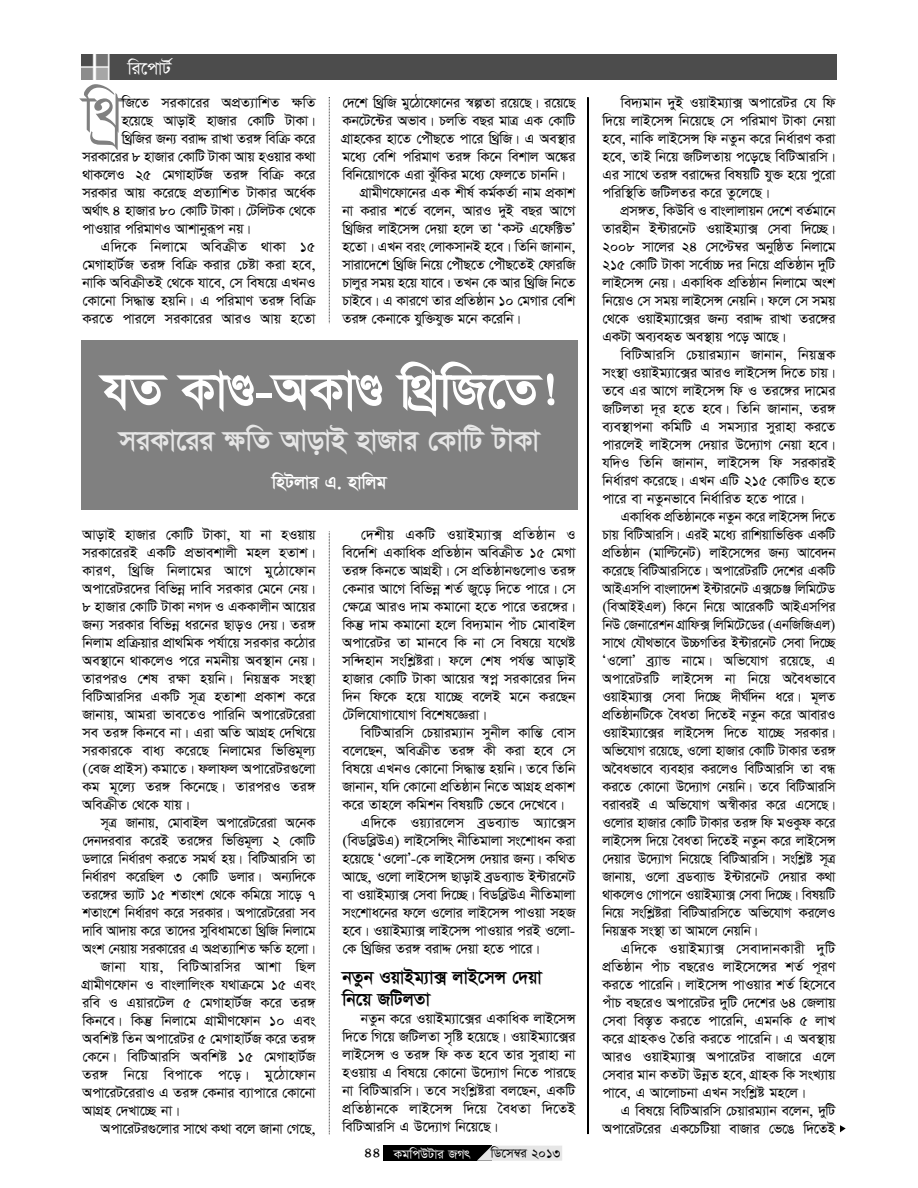
<style>
.page{position:relative;width:918px;height:1188px;background:#fff}
.page>*{position:absolute;margin:0;border:0;box-sizing:border-box;transform-origin:0 0}
.t1{font:61.5px "Sutonny MJ";color:#808080}
.t2{font:700 60px "Sutonny MJ";color:#fff}
.t3{font:700 33px "Sutonny MJ";color:#e6e6e6}
.t4{font:700 21px/22.5px "Sutonny MJ";color:#000}
.t5{font:700 21px "Sutonny MJ";color:#fff}
.t6{font:21px "Sutonny MJ";color:#fff}
.t7{font:16.5px/18px "Sutonny MJ";letter-spacing:-.01em;color:#000;text-align:justify}
.t8{font:16.5px/18px "Sutonny MJ";letter-spacing:-.01em;color:#000;text-align:justify;scale:.96 1}
.t9{font:16.5px "Sutonny MJ";letter-spacing:.02em;color:#000}
.t10{font:16.5px "Sutonny MJ";letter-spacing:.01em;color:#000}
.t11{font:15px "Sutonny MJ";color:#fff}
.t12{font:15px "Sutonny MJ";color:#000}
.s1{font-size:16.5px;color:#000}
</style>
<div class="page">
<div style="left:81px;top:54px;width:756px;height:26px;background:#4c4c4c"></div>
<svg style="left:329px;top:97px;width:1px;height:226px"></svg>
<svg style="left:329px;top:531px;width:1px;height:604px"></svg>
<div style="left:384px;top:1146px;width:108px;height:15px;background:#000"></div>
<svg style="left:477px;top:1146px;width:85px;height:15px"></svg>
<div style="left:81px;top:340px;width:497px;height:170px;background:#808080"></div>
<svg style="left:588px;top:97px;width:1px;height:1038px"></svg>
<svg style="left:840px;top:1125px;width:6px;height:7px"></svg>
<p class="t6" style="left:128px;top:57px;width:45px">WI‡CVU©</p>
<h1 class="t1" style="left:83px;top:80px;width:73px">W_ª</h1>
<p class="t10" style="left:122px;top:94px;width:195px">WR‡Z MIKV‡II ACÖZ¨VWKZ ¶WZ</p>
<p class="t7" style="left:122px;top:112px;width:195px">N‡Q‡Q AVOVB NVRVI †KVWU UVKV|</p>
<p class="t7" style="left:122px;top:130px;width:195px">W_WªRI RB¨ EIVÏ IVLV ZI½ WEWΜ K‡I</p>
<p class="t7" style="left:83px;top:148px;width:234px">MIKV‡II 8 NVRVI †KVWU UVKV AVQ NIQVI K_V</p>
<p class="t7" style="left:83px;top:166px;width:234px">_VK‡JI 25 †GMVNVUR© ZI½ WEWΜ K‡I</p>
<p class="t7" style="left:83px;top:184px;width:234px">MIKVI AVQ K‡I‡Q CZÖ¨VWKZ UVKVI A‡AK©</p>
<p class="t7" style="left:83px;top:202px;width:234px">A_V© R 4 NVRVI 80 †KVWU UVKV| †UWJUK †_‡K</p>
<p class="t7" style="left:83px;top:220px;width:170px">CVIQVI CWIGVYI AVKVBIY ƑC BQ|</p>
<p class="t9" style="left:101px;top:238px;width:216px">GW`‡K WBJV‡G AWEΜXZ _VKV 15</p>
<p class="t7" style="left:83px;top:256px;width:234px">†GMVNVU©R ZI½ WEWΜ KIVI †PÓV KIV N‡E,</p>
<p class="t7" style="left:83px;top:274px;width:234px">BVWK AWEΜXZB †_‡K HV‡E, †M WEL‡Q GLBI</p>
<p class="t7" style="left:83px;top:292px;width:234px">†KV‡BV WM×VŠÍNQWB| G CWIGVY ZI½ WEWΜ</p>
<p class="t7" style="left:83px;top:310px;width:234px">KI‡Z CVI‡J MIKV‡II AVII AVQ N‡ZV</p>
<p class="t7" style="left:342px;top:94px;width:234px">†`‡K W_WªR G‡YVV‡DV‡BI ¯Í^ ZV I‡Q‡Q| I‡Q‡Q</p>
<p class="t7" style="left:342px;top:112px;width:234px">KB‡U‡›UI AFVE| PJWZ EQI GVÎ GK †KVWU</p>
<p class="t7" style="left:342px;top:130px;width:234px">MVÖN‡KI NV‡Z †CŠUQ‡Z CV‡I W_WªR| G AE¯V’ I</p>
<p class="t7" style="left:342px;top:148px;width:234px">G‡A¨ †EWK CWIGVY ZI½ WK‡B WEKVJ A‡¼I</p>
<p class="t7" style="left:342px;top:166px;width:225px">WEWB‡QVM‡K GIV SWUZKI G‡A¨ †DJ‡Z PVBWB|</p>
<p class="t7" style="left:361px;top:184px;width:216px">MVÖGXY‡DV‡BI GK KXL© KGK© ZV© BVG CKÖVK</p>
<p class="t7" style="left:342px;top:202px;width:234px">BV KIVI K‡Z© E‡JB, AVII `BY EQI AV‡M</p>
<p class="t7" style="left:342px;top:220px;width:234px">W_WªRI JVB‡MÝ †`QV N‡J ZV ÔK÷ G‡DW±FÕ</p>
<p class="t7" style="left:342px;top:238px;width:234px">N‡ZV| GLB EIS †JVKMVBB N‡E| WZWB RVBVB,</p>
<p class="t7" style="left:342px;top:256px;width:234px">MVIV‡`‡K W_WªR WB‡Q †CŠUQ‡Z †CŠUQ‡ZB †DVIWR</p>
<p class="t7" style="left:342px;top:274px;width:234px">PVJIY MGQ N‡Q HV‡E| ZLB †K AVI W_WªR WB‡Z</p>
<p class="t7" style="left:342px;top:292px;width:234px">PVB‡E| G KVI‡Y ZVI CWÖZÔVB 10 †GMVI †EWK</p>
<p class="t7" style="left:342px;top:310px;width:180px">ZI½ †KBV‡K HWY³H³Y G‡B K‡IWB|</p>
<h2 class="t2" style="left:103px;top:357px;width:455px">HZ KVÐ-AKVÐ W_ªWR‡Z!</h2>
<h3 class="t3" style="left:120px;top:422px;width:421px">MIKV‡II ¶WZ AVOVB NVRVI †KVWU UVKV</h3>
<p class="t5" style="left:272px;top:471px;width:116px">WNUJVI G. NVWJG</p>
<p class="t7" style="left:83px;top:526px;width:234px">AVOVB NVRVI †KVWU UVKV, HV BV NIQVQ MIKV‡IIB GKWU CÖFVEKVJX GNJ NZVK| KVIY, W_ªWR WBJV‡GI AV‡M GY‡VV‡DVB ACV‡IUI‡`I WEWFBŒ `VWE MIKVI †G‡B †BQ| 8 NVRVI †KVWU UVKV BM` I GKKVJXB AV‡QI RB¨ MIKVI WEWFBŒ AI‡BI QVOI †`Q| ZI½ WBJVG CÖWΜQVI CÖV_WGK CH©V‡Q MIKVI K‡VVI AE¯’V‡B _VK‡JI C‡I BGBXQ AE¯’VB †BQ| ZVICII †KL I¶V NQWB| WBQŠ¿K MS¯’V WEWUAVIWMI GKWU M~Î NZVKV CÖKVK K‡I RVBVQ, AVGIV FVE‡ZI CVWIWB ACV‡IU‡IIV ME ZI½ WKB‡E BV| GIV AWZ AVMÖN †`WL‡Q MIKVI‡K EVA¨ K‡I‡Q WBJV‡GI WFWËG~J¨ (†ER CÖVBM) KGV‡Z| DJVDJ ACV‡IUI¸‡JV KG G~‡J¨ ZI½ WK‡B‡Q| ZVICII ZI½ AWEΜXZ †_‡K HVQ|</p>
<p class="t8" style="left:101px;top:814px;width:225px">MÎ~ RVBVQ, †GVEVBJ ACV‡IU‡IIV A‡BK</p>
<p class="t8" style="left:83px;top:832px;width:244px">†`B`IEVI K‡IB ZI‡½I WFWËGJ~ ¨ 2 †KVWU</p>
<p class="t8" style="left:83px;top:850px;width:244px">WJV‡I WBAV© IY KI‡Z MG_© NQ| WEWUAVIWM ZV</p>
<p class="t8" style="left:83px;top:868px;width:244px">WBAV© IY K‡IWQJ 3 †KVWU WJVI| AB¨W`‡K</p>
<p class="t8" style="left:83px;top:886px;width:244px">ZI‡½I F¨VU 15 KZVSK †_‡K KWG‡Q MV‡O 7</p>
<p class="t8" style="left:83px;top:904px;width:244px">KZVS‡K WBAV© IY K‡I MIKVI| ACV‡IU‡IIV ME</p>
<p class="t8" style="left:83px;top:922px;width:244px">`VWE AV`VQ K‡I ZV‡`I MWYEAVG‡ZV W_Wª R WBJV‡G</p>
<p class="t8" style="left:83px;top:940px;width:244px">ASK †BQVQ MIKV‡II G ACZÖ¨VWKZ ¶WZ N‡JV|</p>
<p class="t9" style="left:101px;top:958px;width:216px">RVBV HVQ, WEWUAVIWMI AVKV WQJ</p>
<p class="t7" style="left:83px;top:976px;width:234px">MÖVGXY‡DVB I EVSJVWJSK H_VΜ‡G 15 GES</p>
<p class="t7" style="left:83px;top:994px;width:234px">IWE I GQVI‡UJ 5 †GMVNVU©R K‡I ZI½</p>
<p class="t7" style="left:83px;top:1012px;width:234px">WKB‡E| WKŠ‘WBJV‡G MÖVGXY‡DVB 10 GES</p>
<p class="t7" style="left:83px;top:1030px;width:234px">AEWKÓ WZB ACV‡IUI 5 †GMVNVU©R K‡I ZI½</p>
<p class="t7" style="left:83px;top:1048px;width:234px">†K‡B| WEWUAVIWM AEWKÓ 15 †GMVNVU©R</p>
<p class="t9" style="left:83px;top:1066px;width:234px">ZI½ WB‡Q WECV‡K C‡O| GY‡VV‡DVB</p>
<p class="t7" style="left:83px;top:1084px;width:234px">ACV‡IU‡IIVI G ZI½ †KBVI E¨VCV‡I †KV‡BV</p>
<p class="t7" style="left:82px;top:1102px;width:99px">AVMÖN †`LV‡”Q BV|</p>
<p class="t7" style="left:101px;top:1120px;width:216px">ACV‡IUI¸‡JVI MV‡_ K_V E‡J RVBV †M‡Q,</p>
<p class="t7" style="left:342px;top:526px;width:234px;text-indent:18px">†`KXQ GKWU IQVBG¨V· CÖWZÔVB I WE‡`WK GKVWAK CÖWZÔVB AWEΜXZ 15 †GMV ZI½ WKB‡Z AVMÖNX| †M CÖWZÔVB¸‡JVI ZI½ †KBVI AV‡M WEWFBŒ KZ© RY‡O W`‡Z CV‡I| †M †¶‡Î AVII `VG KGV‡BV N‡Z CV‡I ZI‡½I| WKŠ‘`VG KGV‡BV N‡J WE`¨GVB CUVP †GVEVBJ ACV‡IUI ZV GVB‡E WK BV †M WEL‡Q H‡_Ó MW›`NVB MSWKØÓIV| D‡J †KL CH©ŠÍAVOVB NVRVI †KVWU UVKV AV‡QI ¯^CŒ MIKV‡II W`B W`B WD‡K N‡Q HV‡”Q E‡JB G‡B KI‡QB †UWJ‡HVMV‡HVM WE‡KL‡ÁIV|</p>
<p class="t7" style="left:361px;top:724px;width:216px">WEWUAVIWM †PQVIG¨VB MYBXJ KVWŠÍ†EVM</p>
<p class="t7" style="left:342px;top:742px;width:234px">E‡J‡QB, AWEΜXZ ZI½ KX KIV N‡E †M</p>
<p class="t7" style="left:342px;top:760px;width:234px">WEL‡Q GLBI †KV‡BV WM×VŠÍNQWB| Z‡E WZWB</p>
<p class="t7" style="left:342px;top:778px;width:234px">RVBVB, HW` †KV‡BV CÖWZÔVB WB‡Z AVMÖN CÖKVK</p>
<p class="t7" style="left:342px;top:796px;width:223px">K‡I ZVN‡J KWGKB WELQWU †F‡E †`‡L‡E|</p>
<p class="t10" style="left:361px;top:814px;width:216px">GW`‡K IQ¨VI‡JM EªWE¨VÛ A¨V‡·M</p>
<p class="t7" style="left:342px;top:832px;width:234px">(WEWWEDØ G) JVB‡MWÝS BXWZGVJV MS‡KVAB KIV</p>
<p class="t7" style="left:342px;top:850px;width:234px">N‡Q‡Q ÔI‡JVÕ-†K JVB‡MÝ †`QVI RB¨| KW_Z</p>
<p class="t7" style="left:342px;top:868px;width:234px">AV‡Q, I‡JV JVB‡MÝ QVOVB EWªE¨VÛ B›UVI‡BU</p>
<p class="t7" style="left:342px;top:886px;width:234px">EV IQVBG¨V· †MEV W`‡”Q| WEWWEDØ G BXWZGVJV</p>
<p class="t7" style="left:342px;top:904px;width:235px">MS‡KVA‡BI D‡J I‡JVI JVB‡MÝ CVIQV MNR</p>
<p class="t7" style="left:342px;top:922px;width:234px">N‡E| IQVBG¨V· JVB‡MÝ CVIQVI CIB I‡JV-</p>
<p class="t7" style="left:342px;top:940px;width:199px">†K W_WªRI ZI½ EIVÏ †`QV N‡Z CV‡I|</p>
<p class="t4" style="left:343px;top:967px;width:201px">BZZB IQVBG¨V· JVB‡MÝ †`QV<br>WB‡Q RWUJZV</p>
<p class="t7" style="left:343px;top:1011px;width:235px;text-indent:18px">BZZB K‡I IQVBG¨V‡·I GKVWAK JVB‡MÝ W`‡Z WM‡Q RWUJZV M„WÓ N‡Q‡Q| IQVBG¨V‡·I JVB‡MÝ I ZI½ WD KZ N‡E ZVI MYIVNV BV NIQVQ G WEL‡Q †KV‡BV D‡`¨VM WB‡Z CVI‡Q BV WEWUAVIWM| Z‡E MSWKØÓIV EJ‡QB, GKWU CÖWZÔVB‡K JVB‡MÝ W`‡Q ˆEAZV W`‡ZB WEWUAVIWM G D‡`¨VM WB‡Q‡Q|</p>
<p class="t11" style="left:365px;top:1146px;width:107px"><span class="s1">44</span> KGWCDUVI RMR</p>
<p class="t12" style="left:491px;top:1145px;width:71px">WW‡M¤^I 2013</p>
<p class="t7" style="left:602px;top:94px;width:234px;text-indent:18px">WE`¨GVB `YB IQVBG¨V· ACV‡IUI †H WD W`‡Q JVB‡MÝ WB‡Q‡Q †M CWIGVY UVKV †BQV N‡E, BVWK JVB‡MÝ WD BZZB K‡I WBA©VIY KIV N‡E, ZVB WB‡Q RWUJZVQ C‡O‡Q WEWUAVIWM| GI MV‡_ ZI½ EIV‡ÏI WELQWU HY³ N‡Q CY‡IV CWIW¯’WZ RWUJZI K‡I ZZ‡J‡Q|</p>
<p class="t7" style="left:602px;top:202px;width:234px;text-indent:18px">CMÖ½Z, WKDWE I EVSJVJVQB †`‡K EZG© V‡B ZVINXB B›UVI‡BU IQVBG¨V· †MEV W`‡”Q| 2008 MV‡JI 24 †M‡Þ¤I^ ABWYÔZ WBJV‡G 215 †KVWU UVKV M‡EV© ”P `I WB‡Q CWÖZÔVB `WYU JVB‡MÝ †BQ| GKVWAK CWÖZÔVB WBJV‡G ASK WB‡QI †M MGQ JVB‡MÝ †BQWB| D‡J †M MGQ †_‡K IQVBG¨V‡·I RB¨ EIVÏ IVLV ZI‡½I GKUV AE¨ENƑZ AE¯V’ Q C‡O AV‡Q|</p>
<p class="t7" style="left:602px;top:346px;width:234px;text-indent:18px">WEWUAVIWM †PQVIG¨VB RVBVB, WBQŠ¿K MS¯’V IQVBG¨V‡·I AVII JVB‡MÝ W`‡Z PVQ| Z‡E GI AV‡M JVB‡MÝ WD I ZI‡½I `V‡GI RWUJZV `~I N‡Z N‡E| WZWB RVBVB, ZI½ E¨E¯’VCBV KWGWU G MGM¨VI MYIVNV KI‡Z CVI‡JB JVB‡MÝ †`QVI D‡`¨VM †BQV N‡E| HW`I WZWB RVBVB, JVB‡MÝ WD MIKVIB WBA©VIY K‡I‡Q| GLB GWU 215 †KVWUI N‡Z CV‡I EV BZZBFV‡E WBA©VWIZ N‡Z CV‡I|</p>
<p class="t8" style="left:602px;top:508px;width:244px;text-indent:18px">GKVWAK CWÖZÔVB‡K BZBZ K‡I JVB‡MÝ W`‡Z PVQ WEWUAVIWM| GIB G‡A¨ IVWKQVWFWËK GKWU CWÖZÔVB (GVWË‡BU) JVB‡M‡ÝI RB¨ AV‡E`B K‡I‡Q WEWUAVIWM‡Z| ACV‡IUIWU †`‡KI GKWU AVBGMWC EVSJV‡`K B›UVI‡BU G·‡PÄ WJWG‡UW (WEAVBBGJ) WK‡B WB‡Q AV‡IKWU AVBGMWCI WBD †RBV‡IKB MVÖWD· WJWG‡U‡WI (GBWRWRGJ)<br>MV‡_ †HŠ_FV‡E D”PMWZI B›UVI‡BU †MEV W`‡”Q ÔI‡JVÕ Eª¨VÛ BV‡G| AWF‡HVM I‡Q‡Q, G ACV‡IUIWU JVB‡MÝ BV WB‡Q A‰EAFV‡E IQVBG¨V· †MEV W`‡”Q `XNW© `B A‡I| GJ~ Z CWÖZÔVBWU‡K ˆEAZV W`‡ZB BZBZ K‡I AVEVII IQVBG¨V‡·I JVB‡MÝ W`‡Z HV‡”Q MIKVI| AWF‡HVM I‡Q‡Q, I‡JV NVRVI †KVWU UVKVI ZI½ A‰EAFV‡E E¨ENVI KI‡JI WEWUAVIWM ZV EÜ KI‡Z †KV‡BV D‡`¨VM †BQWB| Z‡E WEWUAVIWM EIVEIB G AWF‡HVM A¯X^ KVI K‡I G‡M‡Q| I‡JVI NVRVI †KVWU UVKVI ZI½ WD GIKDZ K‡I JVB‡MÝ W`‡Q ˆEAZV W`‡ZB BZBZ K‡I JVB‡MÝ †`QVI D‡`¨VM WB‡Q‡Q WEWUAVIWM| MSWKÓØ MÎ~ RVBVQ, I‡JV EWª E¨VÛ B›UVI‡BU †`QVI K_V _VK‡JI †MVC‡B IQVBG¨V· †MEV W`‡”Q| WELQWU WB‡Q MSWKÓØ IV WEWUAVIWM‡Z AWF‡HVM KI‡JI WBQŠK¿ MS¯V’ ZV AVG‡J †BQWB|</p>
<p class="t7" style="left:603px;top:940px;width:234px;text-indent:18px">GW`‡K IQVBG¨V· †MEV`VBKVIX `YWU CÖWZÔVB CUVP EQ‡II JVB‡M‡ÝI KZ© C~IY KI‡Z CV‡IWB| JVB‡MÝ CVIQVI KZ© WN‡M‡E CUVP EQ‡II ACV‡IUI `YWU †`‡KI 64 †RJVQ †MEV WE¯Í…Z KI‡Z CV‡IWB, GGBWK 5 JVL K‡I MÖVNKI ˆZWI KI‡Z CV‡IWB| G AE¯’VQ AVII IQVBG¨V· ACV‡IUI EVRV‡I G‡J †MEVI GVB KZUV DBŒZ N‡E, MÖVNK WK MSL¨VQ CV‡E, G AV‡JVPBV GLB MSWKØÓ GN‡J|</p>
<p class="t7" style="left:603px;top:1102px;width:234px;text-align:right">G WEL‡Q WEWUAVIWM †PQVIG¨VB E‡JB, `WYU<br>ACV‡IU‡II GK‡PWUQV EVRVI †F‡O W`‡ZB</p>
</div>
